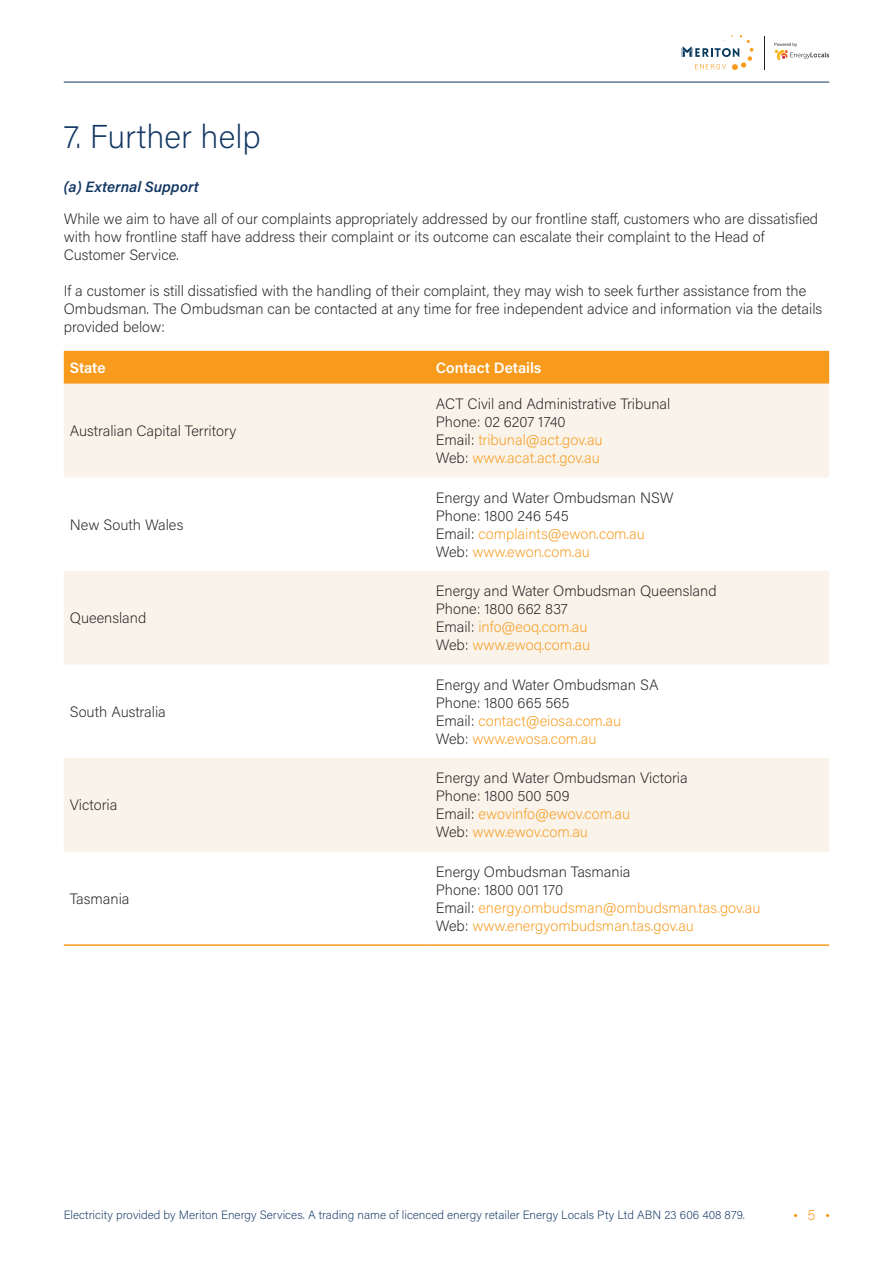
<style>
.page{position:relative;width:893px;height:1263px;background:#fff}
.page>*{position:absolute;margin:0;border:0;box-sizing:border-box;transform-origin:0 0}
.t1{font:200 33px "Acumin Pro";color:#133863}
.t2{font:200 15px/18px "Acumin Pro";color:#231f20}
.t3{font:200 15px/18px "Acumin Pro";color:#f89a1c}
.t4{font:600 15px "Acumin Pro";letter-spacing:-.005em;color:#fff}
.t5{font:italic 600 15px "Acumin Pro";color:#133863}
.t6{font:200 12px "Acumin Pro";color:#133863}
.s1{color:#f89a1c}
.s2{color:#231f20}
</style>
<div class="page">
<hr style="left:64px;top:82px;width:765px;height:1px;background:#133863">
<hr style="left:764px;top:37px;width:1px;height:33px;background:#231f20">
<svg style="left:681px;top:35px;width:72px;height:35px"></svg>
<svg style="left:774px;top:43px;width:55px;height:17px"></svg>
<div style="left:64px;top:351px;width:765px;height:33px;background:#f89a1c"></div>
<div style="left:64px;top:384px;width:765px;height:93px;background:#f9f3ea"></div>
<svg style="left:64px;top:571px;width:765px;height:280px;fill:#f9f3ea"></svg>
<hr style="left:64px;top:944px;width:366px;height:2px;background:#f89a1c">
<hr style="left:430px;top:944px;width:399px;height:2px;background:#f89a1c">
<h1 class="t1" style="left:64px;top:113px;width:198px">7. Further help</h1>
<p class="t5" style="left:64px;top:176px;width:137px">(a) External Support</p>
<p class="t2" style="left:64px;top:209px;width:756px">While we aim to have all of our complaints appropriately addressed by our frontline staff, customers who are dissatisfied with how frontline staff have address their complaint or its outcome can escalate their complaint to the Head of<br>Customer Service.</p>
<p class="t2" style="left:64px;top:281px;width:760px">If a customer is still dissatisfied with the handling of their complaint, they may wish to seek further assistance from the<br>Ombudsman. The Ombudsman can be contacted at any time for free independent advice and information via the details provided below:</p>
<p class="t4" style="left:70px;top:357px;width:37px">State</p>
<p class="t4" style="left:436px;top:357px;width:107px">Contact Details</p>
<p class="t2" style="left:70px;top:421px;width:168px">Australian Capital Territory</p>
<p class="t2" style="left:70px;top:515px;width:115px">New South Wales</p>
<p class="t2" style="left:70px;top:608px;width:78px">Queensland</p>
<p class="t2" style="left:70px;top:702px;width:98px">South Australia</p>
<p class="t2" style="left:70px;top:795px;width:49px">Victoria</p>
<p class="t2" style="left:70px;top:889px;width:61px">Tasmania</p>
<p class="t2" style="left:436px;top:394px;width:236px">ACT Civil and Administrative Tribunal<br>Phone: 02 6207 1740<br>Email: <span class="s1">tribunal@act.gov.au<br></span>Web: <span class="s1">www.acat.act.gov.au</span></p>
<p class="t2" style="left:436px;top:488px;width:239px">Energy and Water Ombudsman NSW<br>Phone: 1800 246 545<br>Email: <span class="s1">complaints@ewon.com.au<br></span>Web: <span class="s1">www.ewon.com.au</span></p>
<p class="t2" style="left:436px;top:581px;width:282px">Energy and Water Ombudsman Queensland<br>Phone: 1800 662 837<br>Email: <span class="s1">info@eoq.com.au<br></span>Web: <span class="s1">www.ewoq.com.au</span></p>
<p class="t2" style="left:436px;top:675px;width:224px">Energy and Water Ombudsman SA<br>Phone: 1800 665 565<br>Email: <span class="s1">contact@eiosa.com.au<br></span>Web: <span class="s1">www.ewosa.com.au</span></p>
<p class="t2" style="left:436px;top:768px;width:253px">Energy and Water Ombudsman Victoria<br>Phone: 1800 500 509<br>Email: <span class="s1">ewovinfo@ewov.com.au<br></span>Web: <span class="s1">www.ewov.com.au</span></p>
<p class="t3" style="left:436px;top:862px;width:326px"><span class="s2">Energy Ombudsman Tasmania<br>Phone: 1800 001 170<br>Email:</span> energy.ombudsman@ombudsman.tas.gov.au <span class="s2">Web:</span> www.energyombudsman.tas.gov.au</p>
<p class="t6" style="left:64px;top:1206px;width:682px">Electricity provided by Meriton Energy Services. A trading name of licenced energy retailer Energy Locals Pty Ltd ABN 23 606 408 879.</p>
<p class="t3" style="left:808px;top:1205px;width:9px">5</p>
</div>
